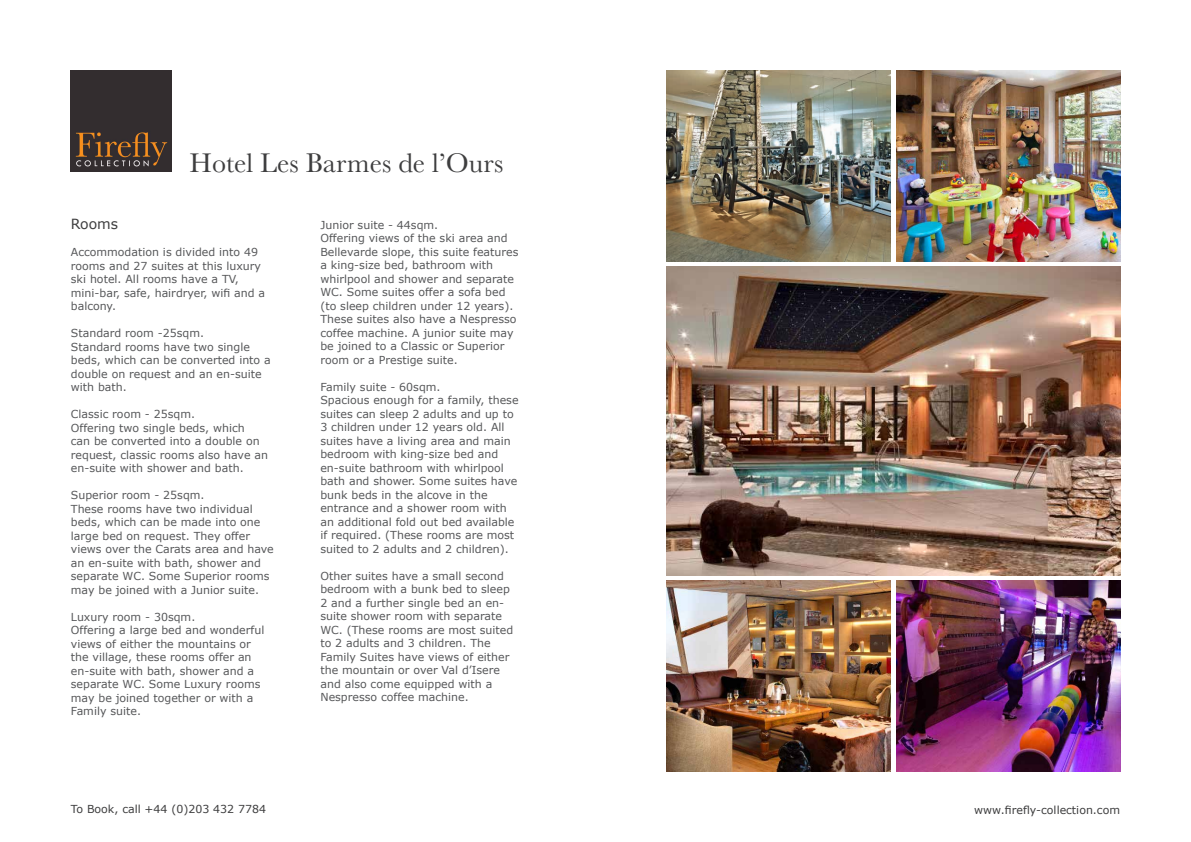
<style>
.page{position:relative;width:1191px;height:842px;background:#fff}
.page>*{position:absolute;margin:0;border:0;box-sizing:border-box;transform-origin:0 0}
.t1{font:28px "Baskerville";color:#3e3e3f}
.t2{font:14px "Verdana";color:#3e3e3f}
.t3{font:11px/13.5px "Verdana";color:#57585a}
.t4{font:11px "Verdana";color:#3e3e3f}
</style>
<div class="page">
<img style="left:71px;top:71px;width:101px;height:101px">
<img style="left:666px;top:267px;width:454px;height:308px">
<img style="left:896px;top:581px;width:224px;height:190px">
<img style="left:666px;top:581px;width:224px;height:190px">
<img style="left:666px;top:71px;width:224px;height:190px">
<img style="left:896px;top:71px;width:224px;height:190px">
<p class="t1" style="left:190px;top:145px;width:315px">Hotel Les Barmes de l’Ours</p>
<p class="t2" style="left:71px;top:215px;width:49px">Rooms</p>
<p class="t3" style="left:71px;top:245px;width:196px">Accommodation is divided into 49 rooms and 27 suites at this luxury ski hotel. All rooms have a TV, mini-bar, safe, hairdryer, wifi and a balcony.</p>
<p class="t3" style="left:71px;top:326px;width:135px">Standard room -25sqm.</p>
<p class="t3" style="left:71px;top:340px;width:201px">Standard rooms have two single beds, which can be converted into a double on request and an en-suite with bath.</p>
<p class="t3" style="left:71px;top:407px;width:126px">Classic room - 25sqm.</p>
<p class="t3" style="left:71px;top:421px;width:199px">Offering two single beds, which<br>can be converted into a double on request, classic rooms also have an en-suite with shower and bath.</p>
<p class="t3" style="left:71px;top:488px;width:135px">Superior room - 25sqm.</p>
<p class="t3" style="left:71px;top:502px;width:204px">These rooms have two individual beds, which can be made into one large bed on request. They offer views over the Carats area and have an en-suite with bath, shower and separate WC. Some Superior rooms may be joined with a Junior suite.</p>
<p class="t3" style="left:71px;top:610px;width:126px">Luxury room - 30sqm.</p>
<p class="t3" style="left:71px;top:623px;width:195px">Offering a large bed and wonderful views of either the mountains or the village, these rooms offer an en-suite with bath, shower and a separate WC. Some Luxury rooms may be joined together or with a<br>Family suite.</p>
<p class="t4" style="left:71px;top:802px;width:197px">To Book, call +44 (0)203 432 7784</p>
<p class="t3" style="left:320px;top:218px;width:119px">Junior suite - 44sqm.</p>
<p class="t3" style="left:320px;top:232px;width:199px">Offering views of the ski area and<br>Bellevarde slope, this suite features a king-size bed, bathroom with whirlpool and shower and separate<br>WC. Some suites offer a sofa bed (to sleep children under 12 years).<br>These suites also have a Nespresso coffee machine. A junior suite may be joined to a Classic or Superior room or a Prestige suite.</p>
<p class="t3" style="left:320px;top:380px;width:122px">Family suite - 60sqm.</p>
<p class="t3" style="left:320px;top:394px;width:200px">Spacious enough for a family, these suites can sleep 2 adults and up to 3 children under 12 years old. All suites have a living area and main bedroom with king-size bed and en-suite bathroom with whirlpool bath and shower. Some suites have bunk beds in the alcove in the entrance and a shower room with an additional fold out bed available if required. (These rooms are most suited to 2 adults and 2 children).</p>
<p class="t3" style="left:320px;top:569px;width:194px">Other suites have a small second bedroom with a bunk bed to sleep<br>2 and a further single bed an en&shy;suite shower room with separate<br>WC. (These rooms are most suited to 2 adults and 3 children. The<br>Family Suites have views of either the mountain or over Val d’Isere and also come equipped with a<br>Nespresso coffee machine.</p>
<p class="t4" style="left:974px;top:803px;width:147px">www.firefly-collection.com</p>
</div>
